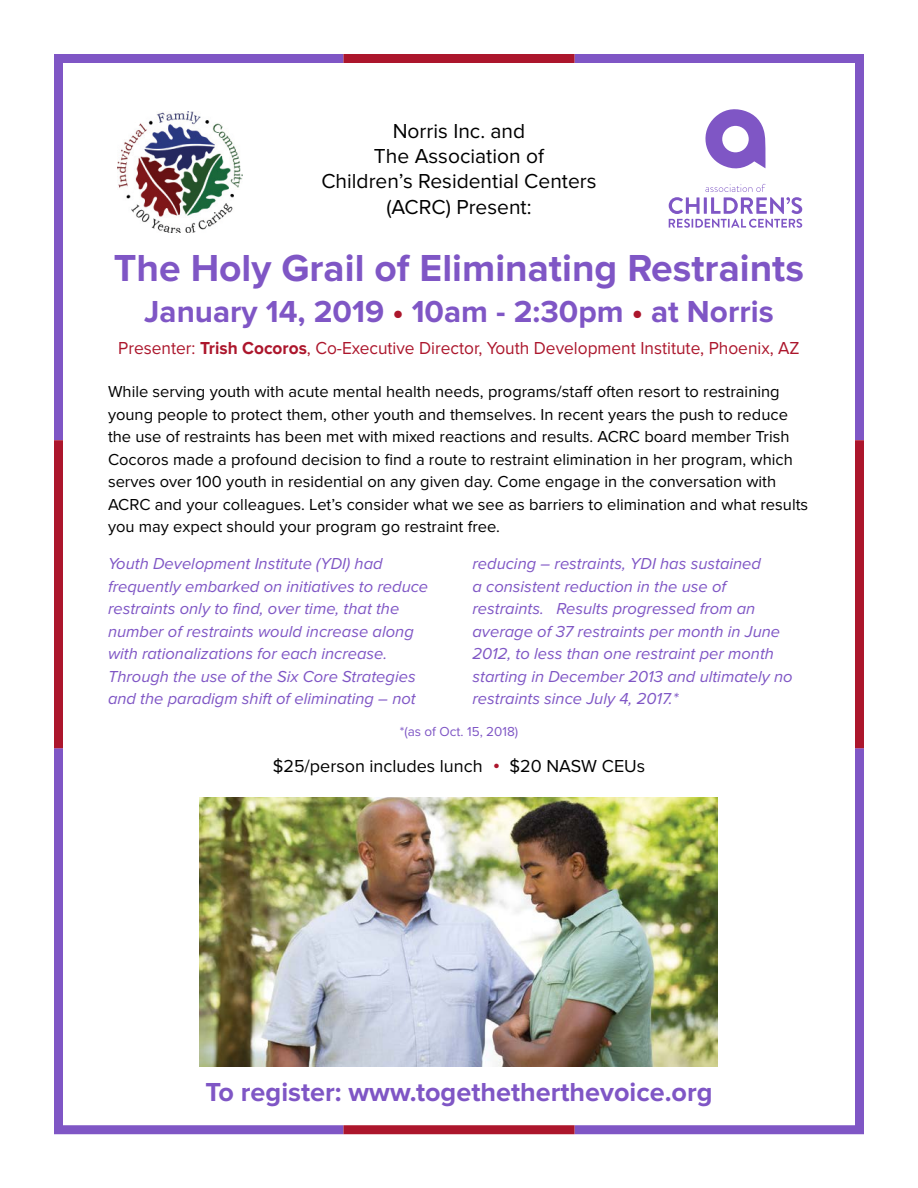
<style>
.page{position:relative;width:918px;height:1188px;background:#fff}
.page>*{position:absolute;margin:0;border:0;box-sizing:border-box;transform-origin:0 0}
.t1{font:700 39px "Proxima Nova";color:#7f56c5}
.t2{font:700 31.5px "Proxima Nova";color:#7f56c5}
.t3{font:700 27px "Proxima Nova";color:#7f56c5}
.t4{font:21px/25.2px "Proxima Nova";color:#000;text-align:center}
.t5{font:18px "Proxima Nova";color:#ac162c;scale:.96 1}
.t6{font:18px "Proxima Nova";color:#000}
.t7{font:16.5px/22.5px "Proxima Nova";color:#000}
.t8{font:italic 16.5px/22.5px "Proxima Nova";color:#7f56c5}
.t9{font:13.5px "Proxima Nova";color:#7f56c5}
.s1{color:#ac162c}
.s2{font-weight:700}
.s3{font-size:21px;color:#ac162c}
</style>
<div class="page">
<img style="left:200px;top:797px;width:517px;height:269px">
<svg style="left:705px;top:109px;width:61px;height:60px"></svg>
<svg style="left:669px;top:184px;width:133px;height:44px"></svg>
<img style="left:117px;top:112px;width:125px;height:120px">
<div style="left:54px;top:54px;width:289px;height:9px;background:#7f56c5"></div>
<div style="left:54px;top:1125px;width:289px;height:9px;background:#7f56c5"></div>
<div style="left:855px;top:54px;width:9px;height:386px;background:#7f56c5"></div>
<div style="left:54px;top:54px;width:9px;height:386px;background:#7f56c5"></div>
<div style="left:575px;top:54px;width:289px;height:9px;background:#7f56c5"></div>
<div style="left:575px;top:1125px;width:289px;height:9px;background:#7f56c5"></div>
<div style="left:855px;top:748px;width:9px;height:386px;background:#7f56c5"></div>
<div style="left:54px;top:748px;width:9px;height:386px;background:#7f56c5"></div>
<div style="left:343px;top:54px;width:232px;height:9px;background:#ac162c"></div>
<div style="left:343px;top:1125px;width:232px;height:9px;background:#ac162c"></div>
<div style="left:855px;top:440px;width:9px;height:308px;background:#ac162c"></div>
<div style="left:54px;top:440px;width:9px;height:308px;background:#ac162c"></div>
<p class="t4" style="left:321px;top:119px;width:277px">Norris Inc. and<br>The Association of<br>Children’s Residential Centers (ACRC) Present:</p>
<h1 class="t1" style="left:114px;top:246px;width:692px">The Holy Grail of Eliminating Restraints</h1>
<h2 class="t2" style="left:144px;top:293px;width:631px">January 14, 2019 <span class="s1">•</span> 10am - 2:30pm <span class="s1">•</span> at Norris</h2>
<p class="t5" style="left:118px;top:337px;width:711px">Presenter: <span class="s2">Trish Cocoros</span>, Co-Executive Director, Youth Development Institute, Phoenix, AZ</p>
<p class="t7" style="left:108px;top:381px;width:702px">While serving youth with acute mental health needs, programs/staff often resort to restraining young people to protect them, other youth and themselves. In recent years the push to reduce the use of restraints has been met with mixed reactions and results. ACRC board member Trish Cocoros made a profound decision to find a route to restraint elimination in her program, which serves over 100 youth in residential on any given day. Come engage in the conversation with ACRC and your colleagues. Let’s consider what we see as barriers to elimination and what results you may expect should your program go restraint free.</p>
<p class="t8" style="left:108px;top:553px;width:322px">Youth Development Institute (YDI) had frequently embarked on initiatives to reduce restraints only to find, over time, that the number of restraints would increase along with rationalizations for each increase.<br>Through the use of the Six Core Strategies and the paradigm shift of eliminating – not</p>
<p class="t8" style="left:473px;top:553px;width:322px">reducing – restraints, YDI has sustained<br>a consistent reduction in the use of restraints. Results progressed from an average of 37 restraints per month in June 2012, to less than one restraint per month starting in December 2013 and ultimately no restraints since July 4, 2017.*</p>
<p class="t9" style="left:400px;top:723px;width:120px">*(as of Oct. 15, 2018)</p>
<p class="t6" style="left:273px;top:756px;width:374px">$25/person includes lunch <span class="s3">•</span> $20 NASW CEUs</p>
<h3 class="t3" style="left:205px;top:1077px;width:509px">To register: www.togethetherthevoice.org</h3>
</div>
